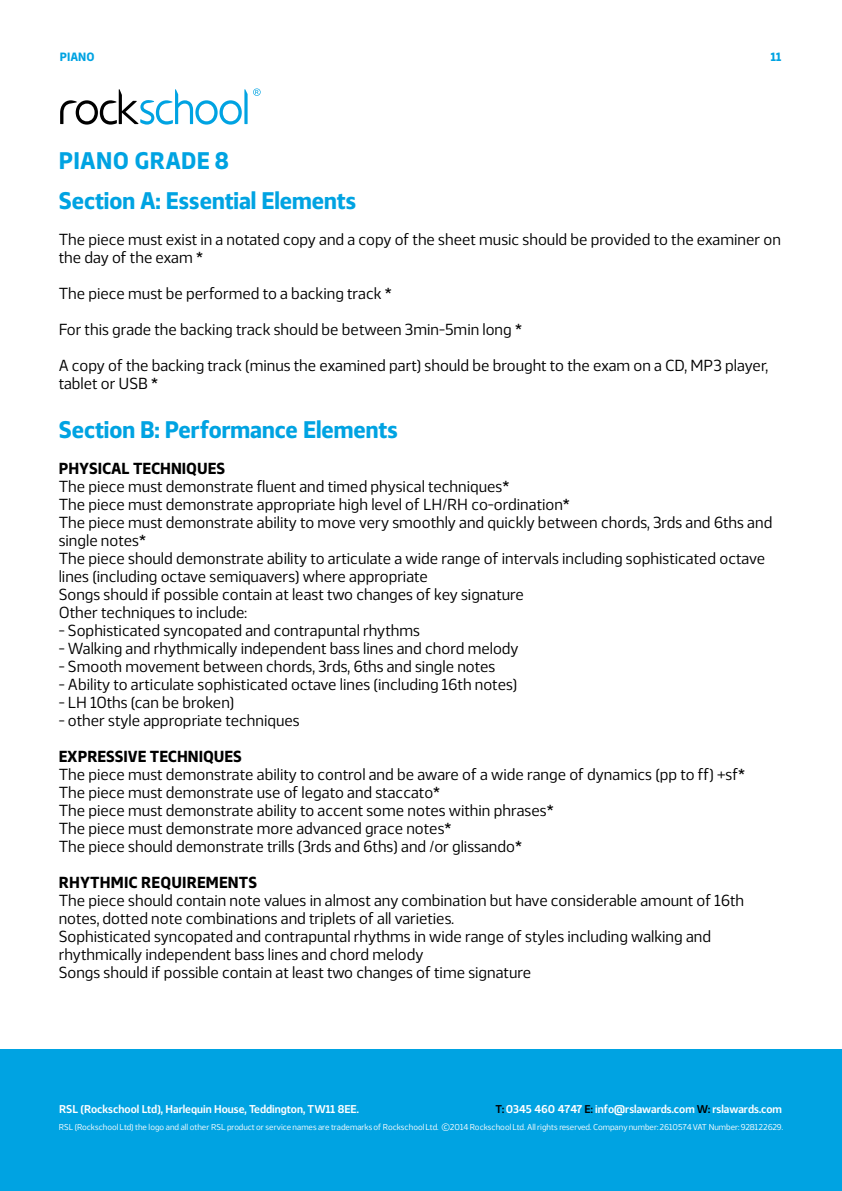
<style>
.page{position:relative;width:842px;height:1191px;background:#fff}
.page>*{position:absolute;margin:0;border:0;box-sizing:border-box;transform-origin:0 0}
.t1{font:700 24px/40px "Webnar";color:#00a3e2}
.t2{font:16px/18px "Webnar";color:#000}
.t3{font:700 16px "Webnar";color:#000}
.t4{font:700 12px "Webnar";color:#00a3e2}
.t5{font:600 11.3px "Webnar";color:#fff}
.t6{font:8.5px "Webnar";color:#fff}
.s1{color:#000}
.s2{font-size:14.1px}
</style>
<div class="page">
<div style="left:0;top:1049px;width:842px;height:142px;background:#00a3e2"></div>
<svg style="left:60px;top:88px;width:201px;height:37px"></svg>
<p class="t4" style="left:60px;top:48px;width:36px">PIANO</p>
<p class="t4" style="left:771px;top:48px;width:12px">11</p>
<h1 class="t1" style="left:59px;top:139px;width:299px">PIANO GRADE 8<br>Section A: Essential Elements</h1>
<p class="t2" style="left:59px;top:230px;width:724px">The piece must exist in a notated copy and a copy of the sheet music should be provided to the examiner on the day of the exam *</p>
<p class="t2" style="left:59px;top:284px;width:335px">The piece must be performed to a backing track *</p>
<p class="t2" style="left:59px;top:320px;width:465px">For this grade the backing track should be between 3min-5min long *</p>
<p class="t2" style="left:59px;top:356px;width:711px">A copy of the backing track (minus the examined part) should be brought to the exam on a CD, MP3 player, tablet or USB *</p>
<h1 class="t1" style="left:59px;top:407px;width:341px">Section B: Performance Elements</h1>
<p class="t3" style="left:59px;top:455px;width:168px">PHYSICAL TECHNIQUES</p>
<p class="t2" style="left:59px;top:476px;width:715px">The piece must demonstrate fluent and timed physical techniques*<br>The piece must demonstrate appropriate high level of LH/RH co-ordination*<br>The piece must demonstrate ability to move very smoothly and quickly between chords, 3rds and 6ths and single notes*<br>The piece should demonstrate ability to articulate a wide range of intervals including sophisticated octave lines (including octave semiquavers) where appropriate<br>Songs should if possible contain at least two changes of key signature<br>Other techniques to include:</p>
<p class="t2" style="left:59px;top:620px;width:363px">- Sophisticated syncopated and contrapuntal rhythms</p>
<p class="t2" style="left:59px;top:638px;width:461px">- Walking and rhythmically independent bass lines and chord melody</p>
<p class="t2" style="left:59px;top:656px;width:438px">- Smooth movement between chords, 3rds, 6ths and single notes</p>
<p class="t2" style="left:59px;top:674px;width:460px">- Ability to articulate sophisticated octave lines (including 16th notes)</p>
<p class="t2" style="left:59px;top:692px;width:177px">- LH 10ths (can be broken)</p>
<p class="t2" style="left:59px;top:710px;width:243px">- other style appropriate techniques</p>
<p class="t3" style="left:59px;top:743px;width:185px">EXPRESSIVE TECHNIQUES</p>
<p class="t2" style="left:59px;top:764px;width:688px">The piece must demonstrate ability to control and be aware of a wide range of dynamics (pp to ff) +sf* The piece must demonstrate use of legato and staccato*<br>The piece must demonstrate ability to accent some notes within phrases*<br>The piece must demonstrate more advanced grace notes*<br>The piece should demonstrate trills (3rds and 6ths) and /or glissando*</p>
<p class="t3" style="left:59px;top:869px;width:200px">RHYTHMIC REQUIREMENTS</p>
<p class="t2" style="left:59px;top:890px;width:687px">The piece should contain note values in almost any combination but have considerable amount of 16th notes, dotted note combinations and triplets of all varieties.<br>Sophisticated syncopated and contrapuntal rhythms in wide range of styles including walking and rhythmically independent bass lines and chord melody<br>Songs should if possible contain at least two changes of time signature</p>
<p class="t5" style="left:59px;top:1100px;width:301px">RSL (Rockschool Ltd), Harlequin House, Teddington, TW11 8EE.</p>
<p class="t5" style="left:495px;top:1100px;width:288px"><span class="s1">T:</span>0345 460 4747 <span class="s1">E:</span> info@rslawards.com <span class="s1">W:</span> rslawards.com</p>
<p class="t6" style="left:59px;top:1120px;width:726px">RSL (Rockschool Ltd) the logo and all other RSL product or service names are trademarks of Rockschool Ltd. <span class="s2">©</span>2014 Rockschool Ltd. All rights reserved. Company number: 2610574 VAT Number: 928122629.</p>
</div>
